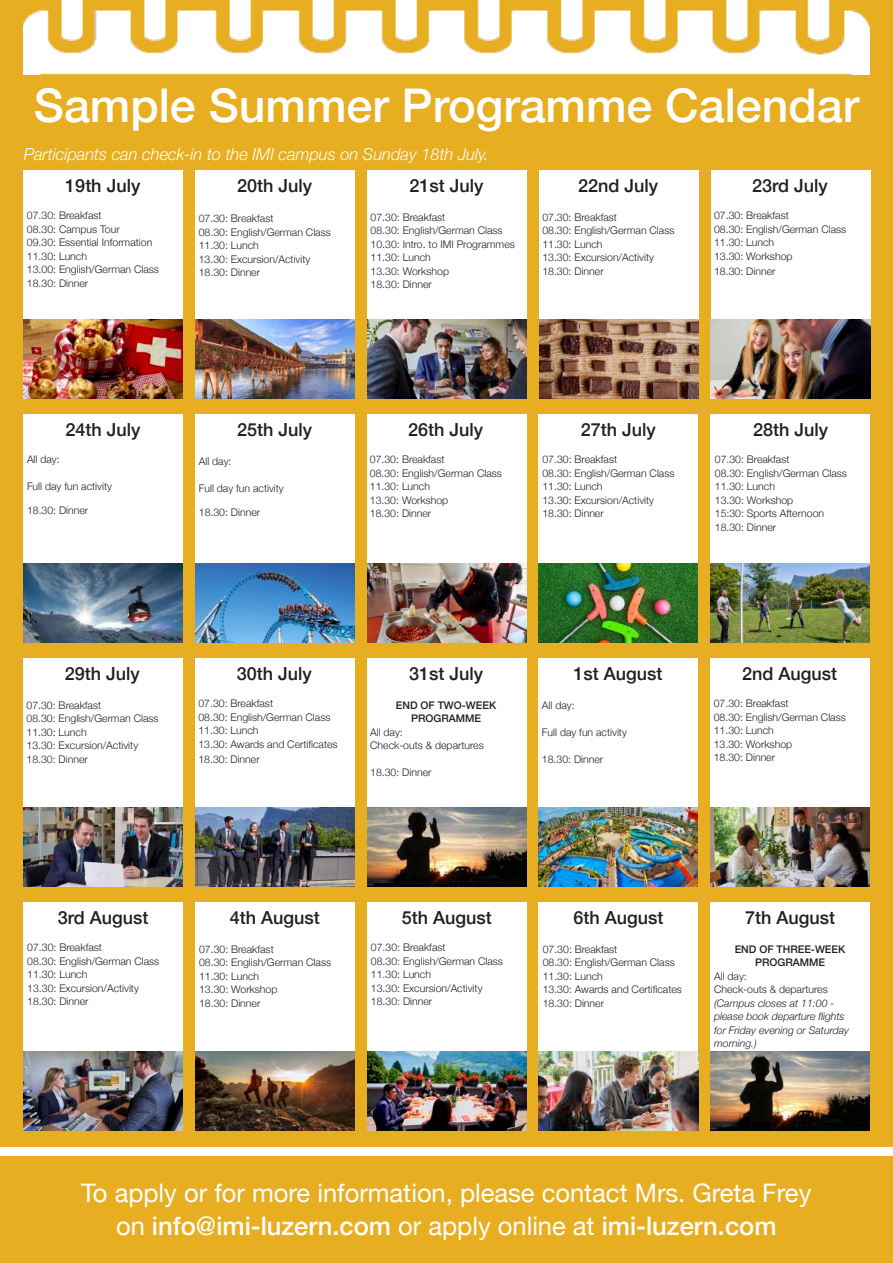
<style>
.page{position:relative;width:893px;height:1263px;background:#fff}
.page>*{position:absolute;margin:0;border:0;box-sizing:border-box;transform-origin:0 0}
.t1{font:500 46.5px "Helvetica Neue";color:#fff}
.t2{font:25.5px/33px "Helvetica Neue";color:#fff;text-align:center}
.t3{font:500 18px "Helvetica Neue";color:#231f20}
.t4{font:italic 300 16.5px "Helvetica Neue";color:#fff}
.t5{font:300 10.5px/13.5px "Helvetica Neue";color:#231f20}
.t6{font:italic 300 10.5px/13.5px "Helvetica Neue";color:#231f20}
.t7{font:500 10.5px/13.5px "Helvetica Neue";color:#231f20;text-align:center}
.s1{font-weight:500}
</style>
<div class="page">
<div style="left:0;top:0;width:893px;height:1147px;background:#e8ae22"></div>
<div style="left:0;top:1157px;width:893px;height:106px;background:#e8ae22"></div>
<img style="left:23px;top:0;width:847px;height:75px">
<div style="left:23px;top:414px;width:159px;height:229px;background:#fff"></div>
<div style="left:23px;top:658px;width:159px;height:229px;background:#fff"></div>
<div style="left:195px;top:414px;width:159px;height:229px;background:#fff"></div>
<div style="left:195px;top:658px;width:159px;height:229px;background:#fff"></div>
<div style="left:367px;top:414px;width:159px;height:229px;background:#fff"></div>
<div style="left:367px;top:658px;width:159px;height:229px;background:#fff"></div>
<div style="left:539px;top:414px;width:159px;height:229px;background:#fff"></div>
<div style="left:539px;top:658px;width:159px;height:229px;background:#fff"></div>
<div style="left:711px;top:414px;width:159px;height:229px;background:#fff"></div>
<div style="left:711px;top:658px;width:159px;height:229px;background:#fff"></div>
<div style="left:24px;top:170px;width:159px;height:229px;background:#fff"></div>
<div style="left:196px;top:170px;width:159px;height:229px;background:#fff"></div>
<div style="left:367px;top:170px;width:159px;height:229px;background:#fff"></div>
<div style="left:539px;top:170px;width:159px;height:229px;background:#fff"></div>
<div style="left:711px;top:170px;width:159px;height:229px;background:#fff"></div>
<img style="left:24px;top:320px;width:159px;height:79px">
<img style="left:196px;top:320px;width:159px;height:79px">
<img style="left:367px;top:320px;width:159px;height:79px">
<img style="left:539px;top:320px;width:159px;height:79px">
<img style="left:711px;top:320px;width:159px;height:79px">
<img style="left:23px;top:564px;width:159px;height:79px">
<img style="left:195px;top:564px;width:159px;height:79px">
<img style="left:367px;top:564px;width:159px;height:79px">
<img style="left:539px;top:564px;width:159px;height:79px">
<img style="left:711px;top:564px;width:159px;height:79px">
<img style="left:23px;top:808px;width:159px;height:79px">
<img style="left:195px;top:808px;width:159px;height:79px">
<img style="left:367px;top:808px;width:159px;height:79px">
<div style="left:23px;top:902px;width:159px;height:228px;background:#fff"></div>
<div style="left:195px;top:902px;width:159px;height:228px;background:#fff"></div>
<div style="left:367px;top:902px;width:159px;height:228px;background:#fff"></div>
<div style="left:539px;top:902px;width:159px;height:228px;background:#fff"></div>
<div style="left:711px;top:902px;width:159px;height:228px;background:#fff"></div>
<img style="left:23px;top:1051px;width:160px;height:79px">
<img style="left:195px;top:1051px;width:160px;height:79px">
<img style="left:367px;top:1051px;width:159px;height:79px">
<img style="left:539px;top:1051px;width:159px;height:79px">
<img style="left:539px;top:808px;width:159px;height:79px">
<img style="left:711px;top:808px;width:159px;height:79px">
<img style="left:711px;top:1051px;width:159px;height:79px">
<h1 class="t1" style="left:34px;top:68px;width:827px">Sample Summer Programme Calendar</h1>
<h3 class="t4" style="left:24px;top:141px;width:467px">Participants can check-in to the IMI campus on Sunday 18th July.</h3>
<h3 class="t3" style="left:65px;top:171px;width:77px">19th July</h3>
<p class="t5" style="left:27px;top:208px;width:134px">07.30: Breakfast<br>08.30: Campus Tour<br>09.30: Essential Information<br>11.30: Lunch<br>13.00: English/German Class<br>18.30: Dinner</p>
<h3 class="t3" style="left:237px;top:171px;width:77px">20th July</h3>
<p class="t5" style="left:199px;top:211px;width:134px">07.30: Breakfast<br>08.30: English/German Class<br>11.30: Lunch<br>13.30: Excursion/Activity<br>18.30: Dinner</p>
<h3 class="t3" style="left:409px;top:171px;width:76px">21st July</h3>
<p class="t5" style="left:371px;top:210px;width:146px">07.30: Breakfast<br>08.30: English/German Class<br>10.30: Intro. to IMI Programmes<br>11.30: Lunch<br>13.30: Workshop<br>18.30: Dinner</p>
<h3 class="t3" style="left:578px;top:171px;width:82px">22nd July</h3>
<p class="t5" style="left:542px;top:210px;width:134px">07.30: Breakfast<br>08.30: English/German Class<br>11.30: Lunch<br>13.30: Excursion/Activity<br>18.30: Dinner</p>
<h3 class="t3" style="left:752px;top:171px;width:77px">23rd July</h3>
<p class="t5" style="left:714px;top:208px;width:134px">07.30: Breakfast<br>08.30: English/German Class<br>11.30: Lunch<br>13.30: Workshop</p>
<p class="t5" style="left:714px;top:264px;width:63px">18.30: Dinner</p>
<h3 class="t3" style="left:65px;top:415px;width:77px">24th July</h3>
<p class="t5" style="left:27px;top:452px;width:34px">All day:</p>
<p class="t5" style="left:27px;top:479px;width:86px">Full day fun activity</p>
<p class="t5" style="left:27px;top:503px;width:63px">18.30: Dinner</p>
<h3 class="t3" style="left:237px;top:415px;width:77px">25th July</h3>
<p class="t5" style="left:199px;top:453px;width:34px">All day:</p>
<p class="t5" style="left:199px;top:480px;width:86px">Full day fun activity</p>
<p class="t5" style="left:199px;top:504px;width:63px">18.30: Dinner</p>
<h3 class="t3" style="left:408px;top:415px;width:77px">26th July</h3>
<p class="t5" style="left:370px;top:452px;width:134px">07.30: Breakfast<br>08.30: English/German Class<br>11.30: Lunch<br>13.30: Workshop<br>18.30: Dinner</p>
<h3 class="t3" style="left:581px;top:415px;width:77px">27th July</h3>
<p class="t5" style="left:542px;top:452px;width:134px">07.30: Breakfast<br>08.30: English/German Class<br>11.30: Lunch<br>13.30: Excursion/Activity<br>18.30: Dinner</p>
<h3 class="t3" style="left:753px;top:415px;width:77px">28th July</h3>
<p class="t5" style="left:715px;top:452px;width:134px">07.30: Breakfast<br>08.30: English/German Class<br>11.30: Lunch<br>13.30: Workshop<br>15:30: Sports Afternoon<br>18.30: Dinner</p>
<h3 class="t3" style="left:65px;top:659px;width:77px">29th July</h3>
<p class="t5" style="left:27px;top:697px;width:134px">07.30: Breakfast<br>08.30: English/German Class<br>11.30: Lunch<br>13.30: Excursion/Activity<br>18.30: Dinner</p>
<h3 class="t3" style="left:237px;top:659px;width:77px">30th July</h3>
<p class="t5" style="left:198px;top:696px;width:141px">07.30: Breakfast<br>08.30: English/German Class<br>11.30: Lunch<br>13.30: Awards and Certificates</p>
<p class="t5" style="left:198px;top:751px;width:63px">18.30: Dinner</p>
<h3 class="t3" style="left:409px;top:659px;width:76px">31st July</h3>
<p class="t7" style="left:396px;top:697px;width:102px">END OF TWO-WEEK<br>PROGRAMME</p>
<p class="t5" style="left:370px;top:724px;width:115px">All day:<br>Check-outs &amp; departures</p>
<p class="t5" style="left:370px;top:765px;width:63px">18.30: Dinner</p>
<h3 class="t3" style="left:573px;top:659px;width:91px">1st August</h3>
<p class="t5" style="left:542px;top:697px;width:34px">All day:</p>
<p class="t5" style="left:542px;top:724px;width:86px">Full day fun activity</p>
<p class="t5" style="left:542px;top:751px;width:63px">18.30: Dinner</p>
<h3 class="t3" style="left:742px;top:659px;width:97px">2nd August</h3>
<p class="t5" style="left:714px;top:696px;width:134px">07.30: Breakfast<br>08.30: English/German Class<br>11.30: Lunch<br>13.30: Workshop<br>18.30: Dinner</p>
<h3 class="t3" style="left:58px;top:903px;width:92px">3rd August</h3>
<p class="t5" style="left:27px;top:940px;width:134px">07.30: Breakfast<br>08.30: English/German Class<br>11.30: Lunch<br>13.30: Excursion/Activity<br>18.30: Dinner</p>
<h3 class="t3" style="left:230px;top:903px;width:92px">4th August</h3>
<p class="t5" style="left:199px;top:941px;width:134px">07.30: Breakfast<br>08.30: English/German Class<br>11.30: Lunch<br>13.30: Workshop<br>18.30: Dinner</p>
<h3 class="t3" style="left:402px;top:903px;width:92px">5th August</h3>
<p class="t5" style="left:371px;top:940px;width:134px">07.30: Breakfast<br>08.30: English/German Class<br>11.30: Lunch<br>13.30: Excursion/Activity<br>18.30: Dinner</p>
<h3 class="t3" style="left:574px;top:903px;width:92px">6th August</h3>
<p class="t5" style="left:543px;top:941px;width:141px">07.30: Breakfast<br>08.30: English/German Class<br>11.30: Lunch<br>13.30: Awards and Certificates<br>18.30: Dinner</p>
<h3 class="t3" style="left:745px;top:903px;width:92px">7th August</h3>
<p class="t7" style="left:735px;top:941px;width:112px">END OF THREE-WEEK<br>PROGRAMME</p>
<p class="t5" style="left:714px;top:968px;width:115px">All day:<br>Check-outs &amp; departures</p>
<p class="t6" style="left:714px;top:995px;width:136px">(Campus closes at 11:00 - please book departure flights for Friday evening or Saturday morning.)</p>
<h2 class="t2" style="left:81px;top:1178px;width:732px">To apply or for more information, please contact Mrs. Greta Frey on <span class="s1">info@imi-luzern.com</span> or apply online at <span class="s1">imi-luzern.com</span></h2>
</div>
